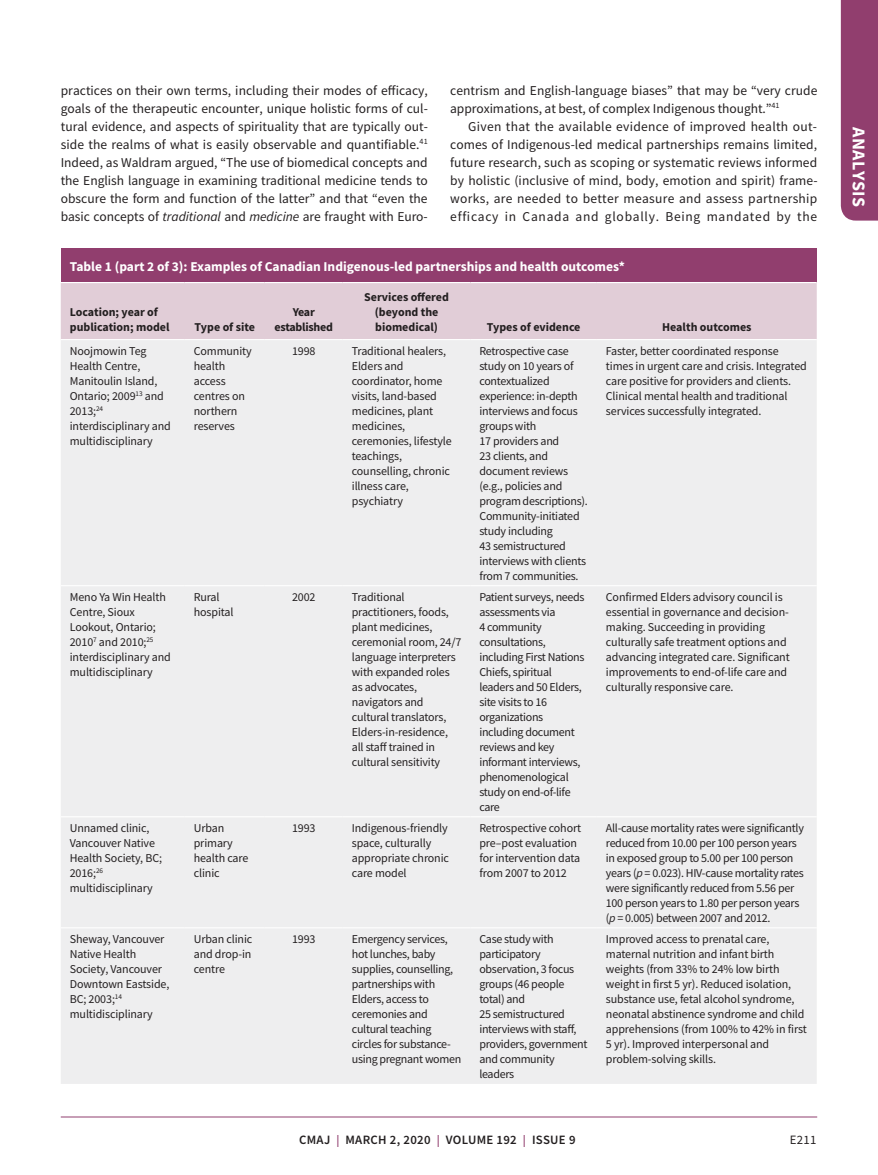
<style>
.page{position:relative;width:878px;height:1175px;background:#fff}
.page>*{position:absolute;margin:0;border:0;box-sizing:border-box;transform-origin:0 0}
.t1{font:700 18px "Source Sans Pro";letter-spacing:.025em;color:#fff}
.t2{font:13.5px/18px "Source Sans Pro";color:#231f20;text-align:justify}
.t3{font:700 13.5px "Source Sans Pro";color:#fff}
.t4{font:600 12.75px "Source Sans Pro";letter-spacing:.025em;color:#231f20}
.t5{font:12.75px "Source Sans Pro";color:#231f20}
.t6{font:12px/15px "Source Sans Pro";letter-spacing:-.015em;color:#231f20}
.t7{font:700 12px/15px "Source Sans Pro";color:#231f20}
.t8{font:700 12px/15px "Source Sans Pro";letter-spacing:-.02em;color:#231f20;text-align:center}
.s1{font-style:italic}
.s2{font-size:12px;color:#913e6e}
</style>
<div class="page">
<div style="left:840px;top:0;width:38px;height:220px;background:#913e6e"></div>
<hr style="left:61px;top:1116px;width:756px;height:1px;background:#913e6e">
<div style="left:61px;top:248px;width:755px;height:34px;background:#913e6e"></div>
<div style="left:61px;top:283px;width:755px;height:56px;background:#e1cdd7"></div>
<div style="left:61px;top:340px;width:755px;height:743px;background:#eeeeef"></div>
<hr style="left:185px;top:585px;width:80px;height:1px;background:#fff">
<hr style="left:265px;top:585px;width:78px;height:1px;background:#fff">
<hr style="left:343px;top:585px;width:127px;height:1px;background:#fff">
<hr style="left:470px;top:585px;width:127px;height:1px;background:#fff">
<hr style="left:185px;top:816px;width:80px;height:1px;background:#fff">
<hr style="left:265px;top:816px;width:78px;height:1px;background:#fff">
<hr style="left:343px;top:816px;width:127px;height:1px;background:#fff">
<hr style="left:470px;top:816px;width:127px;height:1px;background:#fff">
<hr style="left:185px;top:927px;width:80px;height:1px;background:#fff">
<hr style="left:265px;top:927px;width:78px;height:1px;background:#fff">
<hr style="left:343px;top:927px;width:127px;height:1px;background:#fff">
<hr style="left:470px;top:927px;width:127px;height:1px;background:#fff">
<hr style="left:61px;top:585px;width:124px;height:1px;background:#fff">
<hr style="left:61px;top:816px;width:124px;height:1px;background:#fff">
<hr style="left:61px;top:927px;width:124px;height:1px;background:#fff">
<hr style="left:597px;top:585px;width:219px;height:1px;background:#fff">
<hr style="left:597px;top:816px;width:219px;height:1px;background:#fff">
<hr style="left:597px;top:927px;width:219px;height:1px;background:#fff">
<p class="t2" style="left:61px;top:81px;width:368px">practices on their own terms, including their modes of efficacy, goals of the therapeutic encounter, unique holistic forms of cul&shy;tural evidence, and aspects of spirituality that are typically out&shy;side the realms of what is easily observable and quantifiable.<sup>41<br></sup>Indeed, as Waldram argued, “The use of biomedical concepts and the English language in examining traditional medicine tends to obscure the form and function of the latter” and that “even the basic concepts of <span class="s1">traditional</span> and <span class="s1">medicine</span> are fraught with Euro-</p>
<p class="t2" style="left:450px;top:81px;width:368px">centrism and English-language biases” that may be “very crude approximations, at best, of complex Indigenous thought.”<sup>41</sup></p>
<p class="t2" style="left:450px;top:117px;width:369px;text-indent:18px">Given that the available evidence of improved health out&shy;comes of Indigenous-led medical partnerships remains limited, future research, such as scoping or systematic reviews informed by holistic (inclusive of mind, body, emotion and spirit) frame&shy;works, are needed to better measure and assess partnership efficacy in Canada and globally. Being mandated by the</p>
<p class="t3" style="left:70px;top:257px;width:556px">Table 1 (part 2 of 3): Examples of Canadian Indigenous-led partnerships and health outcomes*</p>
<p class="t7" style="left:70px;top:304px;width:101px">Location; year of publication; model</p>
<p class="t7" style="left:364px;top:289px;width:86px;text-align:center">Services offered (beyond the biomedical)</p>
<p class="t8" style="left:274px;top:304px;width:60px">Year established</p>
<p class="t7" style="left:194px;top:319px;width:62px">Type of site</p>
<p class="t7" style="left:487px;top:319px;width:95px">Types of evidence</p>
<p class="t7" style="left:662px;top:319px;width:91px">Health outcomes</p>
<p class="t6" style="left:70px;top:343px;width:103px">Noojmowin Teg<br>Health Centre,<br>Manitoulin Island,<br>Ontario; 2009<sup>13</sup> and<br>2013;<sup>24 </sup>interdisciplinary and multidisciplinary</p>
<p class="t6" style="left:194px;top:343px;width:59px">Community health access centres on northern reserves</p>
<p class="t6" style="left:292px;top:343px;width:25px">1998</p>
<p class="t6" style="left:352px;top:343px;width:101px">Traditional healers,<br>Elders and coordinator, home visits, land-based medicines, plant medicines, ceremonies, lifestyle teachings, counselling, chronic illness care, psychiatry</p>
<p class="t6" style="left:479px;top:343px;width:110px">Retrospective case study on 10 years of contextualized experience: in-depth interviews and focus groups with<br>17 providers and<br>23 clients, and document reviews (e.g., policies and program descriptions).<br>Community-initiated study including<br>43 semistructured interviews with clients from 7 communities.</p>
<p class="t6" style="left:606px;top:343px;width:202px">Faster, better coordinated response times in urgent care and crisis. Integrated care positive for providers and clients.<br>Clinical mental health and traditional services successfully integrated.</p>
<p class="t6" style="left:70px;top:589px;width:103px">Meno Ya Win Health<br>Centre, Sioux<br>Lookout, Ontario;<br>2010<sup>7</sup> and 2010;<sup>25 </sup>interdisciplinary and multidisciplinary</p>
<p class="t6" style="left:194px;top:589px;width:41px">Rural hospital</p>
<p class="t6" style="left:292px;top:589px;width:25px">2002</p>
<p class="t6" style="left:352px;top:589px;width:111px">Traditional practitioners, foods, plant medicines, ceremonial room, 24/7 language interpreters with expanded roles as advocates, navigators and cultural translators,<br>Elders-in-residence, all staff trained in cultural sensitivity</p>
<p class="t6" style="left:479px;top:589px;width:107px">Patient surveys, needs assessments via<br>4 community consultations, including First Nations<br>Chiefs, spiritual leaders and 50 Elders, site visits to 16 organizations including document reviews and key informant interviews, phenomenological study on end-of-life care</p>
<p class="t6" style="left:606px;top:589px;width:185px">Confirmed Elders advisory council is essential in governance and decision&shy;making. Succeeding in providing culturally safe treatment options and advancing integrated care. Significant improvements to end-of-life care and culturally responsive care.</p>
<p class="t6" style="left:70px;top:820px;width:94px">Unnamed clinic,<br>Vancouver Native<br>Health Society, BC;<br>2016;<sup>26 </sup>multidisciplinary</p>
<p class="t6" style="left:194px;top:820px;width:56px">Urban primary health care clinic</p>
<p class="t6" style="left:292px;top:820px;width:25px">1993</p>
<p class="t6" style="left:352px;top:820px;width:99px">Indigenous-friendly space, culturally appropriate chronic care model</p>
<p class="t6" style="left:479px;top:820px;width:103px">Retrospective cohort pre–post evaluation for intervention data from 2007 to 2012</p>
<p class="t6" style="left:606px;top:820px;width:199px">All-cause mortality rates were significantly reduced from 10.00 per 100 person years in exposed group to 5.00 per 100 person years (<span class="s1">p</span> = 0.023). HIV-cause mortality rates were significantly reduced from 5.56 per 100 person years to 1.80 per person years (<span class="s1">p</span> = 0.005) between 2007 and 2012.</p>
<p class="t6" style="left:70px;top:931px;width:101px">Sheway, Vancouver<br>Native Health<br>Society, Vancouver<br>Downtown Eastside,<br>BC; 2003;<sup>14 </sup>multidisciplinary</p>
<p class="t6" style="left:194px;top:931px;width:60px;text-align:justify">Urban clinic and drop-in centre</p>
<p class="t6" style="left:292px;top:931px;width:25px">1993</p>
<p class="t6" style="left:352px;top:931px;width:111px">Emergency services, hot lunches, baby supplies, counselling, partnerships with<br>Elders, access to ceremonies and cultural teaching circles for substance&shy;using pregnant women</p>
<p class="t6" style="left:479px;top:931px;width:109px">Case study with participatory observation, 3 focus groups (46 people total) and<br>25 semistructured interviews with staff, providers, government and community leaders</p>
<p class="t6" style="left:606px;top:931px;width:202px">Improved access to prenatal care, maternal nutrition and infant birth weights (from 33% to 24% low birth weight in first 5 yr). Reduced isolation, substance use, fetal alcohol syndrome, neonatal abstinence syndrome and child apprehensions (from 100% to 42% in first 5 yr). Improved interpersonal and problem-solving skills.</p>
<p class="t4" style="left:299px;top:1131px;width:278px">CMAJ <span class="s2">|</span> MARCH 2, 2020 <span class="s2">|</span> VOLUME 192 <span class="s2">|</span> ISSUE 9</p>
<p class="t5" style="left:789px;top:1132px;width:28px">E211</p>
<h1 class="t1" style="left:871px;top:127px;width:81px;rotate:90deg">ANALYSIS</h1>
</div>
